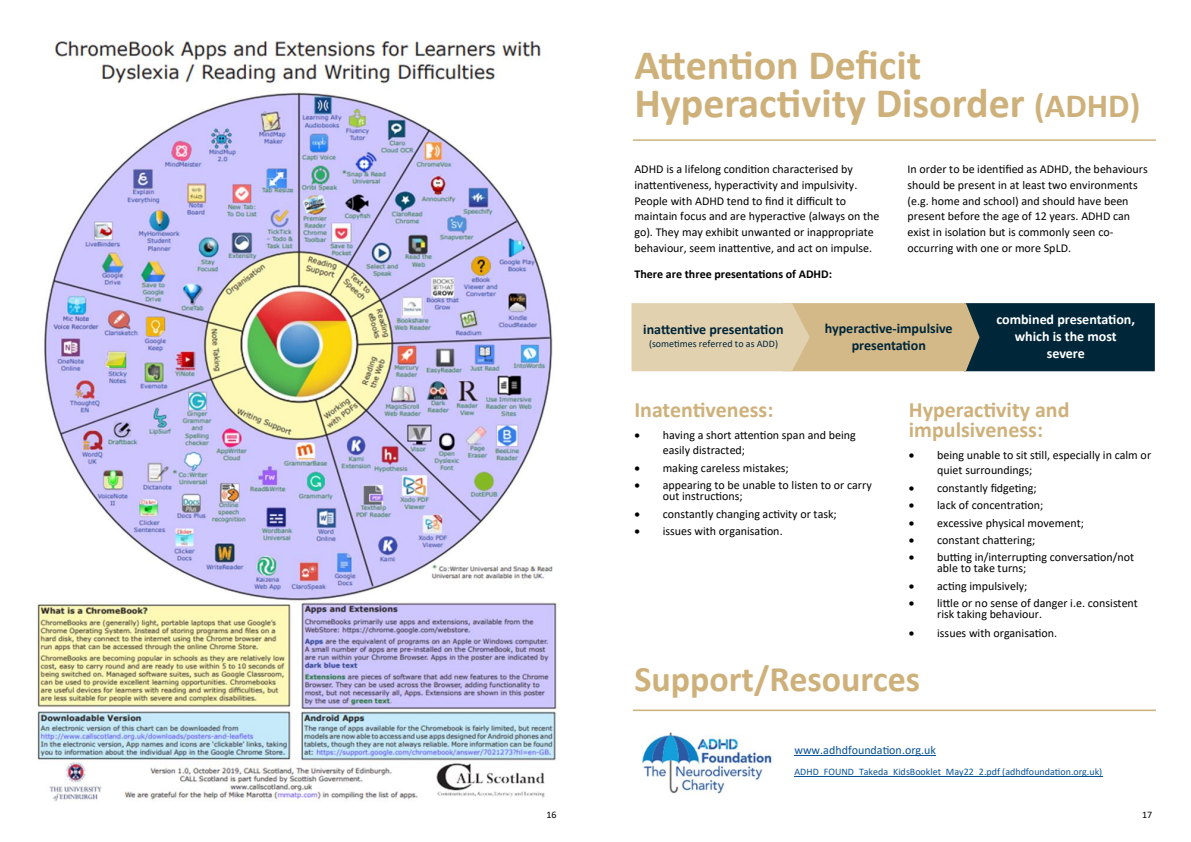
<style>
.page{position:relative;width:1191px;height:842px;background:#fff}
.page>*{position:absolute;margin:0;border:0;box-sizing:border-box;transform-origin:0 0}
.t1{font:700 42px/38.5px "Calibri";color:#ceb17a}
.t2{font:700 36px "Calibri";color:#ceb17a}
.t3{font:700 22px/20.2px "Calibri";color:#ceb17a}
.t4{font:700 14px/17.2px "Calibri";letter-spacing:-.005em;color:#002639;text-align:center}
.t5{font:700 14px/17.2px "Calibri";color:#fff;text-align:center}
.t6{font:12px/15.7px "Calibri";color:#000}
.t7{font:700 12px "Calibri";color:#000}
.t8{font:12px "Calibri";color:#085296}
.t9{font:10px "Calibri";color:#085296}
.t10{font:10px "Calibri";letter-spacing:.005em;color:#002639}
.t11{font:10px "Calibri";color:#000}
.s1{font-size:34px}
</style>
<div class="page">
<img style="left:36px;top:41px;width:521px;height:761px">
<hr style="left:633px;top:139px;width:522px;height:2px;background:#ceb17a">
<svg style="left:631px;top:303px;width:523px;height:68px;background:#8f8e79"></svg>
<hr style="left:633px;top:709px;width:522px;height:2px;background:#ceb17a">
<hr style="left:794px;top:755px;width:142px;height:1px;background:#085296">
<hr style="left:794px;top:776px;width:308px;height:1px;background:#085296">
<img style="left:642px;top:732px;width:130px;height:62px">
<h1 class="t1" style="left:634px;top:45px;width:507px">Attention Deficit<br>Hyperactivity Disorder <span class="s1">(ADHD)</span></h1>
<p class="t6" style="left:634px;top:161px;width:246px">ADHD is a lifelong condition characterised by inattentiveness, hyperactivity and impulsivity.<br>People with ADHD tend to find it difficult to maintain focus and are hyperactive (always on the go). They may exhibit unwanted or inappropriate behaviour, seem inattentive, and act on impulse.</p>
<p class="t6" style="left:907px;top:161px;width:242px">In order to be identified as ADHD, the behaviours should be present in at least two environments (e.g. home and school) and should have been present before the age of 12 years. ADHD can exist in isolation but is commonly seen co&shy;occurring with one or more SpLD.</p>
<p class="t7" style="left:634px;top:266px;width:199px">There are three presentations of ADHD:</p>
<p class="t4" style="left:643px;top:321px;width:142px">inattentive presentation</p>
<p class="t10" style="left:649px;top:337px;width:131px">(sometimes referred to as ADD)</p>
<p class="t4" style="left:825px;top:320px;width:129px">hyperactive-impulsive presentation</p>
<p class="t5" style="left:996px;top:311px;width:140px">combined presentation, which is the most severe</p>
<h3 class="t3" style="left:909px;top:399px;width:162px">Hyperactivity and impulsiveness:</h3>
<p class="t6" style="left:937px;top:448px;width:215px;line-height:14.7px;text-indent:-28px">• being unable to sit still, especially in calm or quiet surroundings;</p>
<p class="t6" style="left:909px;top:480px;width:129px">• constantly fidgeting;</p>
<p class="t6" style="left:909px;top:497px;width:136px">• lack of concentration;</p>
<p class="t6" style="left:909px;top:515px;width:176px">• excessive physical movement;</p>
<p class="t6" style="left:909px;top:532px;width:128px">• constant chattering;</p>
<p class="t6" style="left:937px;top:552px;width:198px;line-height:11px;text-indent:-28px">• butting in/interrupting conversation/not able to take turns;</p>
<p class="t6" style="left:909px;top:577px;width:120px">• acting impulsively;</p>
<p class="t6" style="left:937px;top:597px;width:202px;line-height:11px;text-indent:-28px">• little or no sense of danger i.e. consistent risk taking behaviour.</p>
<p class="t6" style="left:909px;top:625px;width:150px">• issues with organisation.</p>
<h2 class="t2" style="left:634px;top:654px;width:287px">Support/Resources</h2>
<h3 class="t3" style="left:634px;top:399px;width:140px">Inatentiveness:</h3>
<p class="t6" style="left:662px;top:428px;width:195px;line-height:14.6px;text-indent:-28px">• having a short attention span and being easily distracted;</p>
<p class="t6" style="left:634px;top:460px;width:156px">• making careless mistakes;</p>
<p class="t6" style="left:662px;top:480px;width:210px;line-height:11px;text-indent:-28px">• appearing to be unable to listen to or carry out instructions;</p>
<p class="t6" style="left:634px;top:505px;width:204px">• constantly changing activity or task;</p>
<p class="t6" style="left:634px;top:523px;width:150px">• issues with organisation.</p>
<p class="t8" style="left:794px;top:741px;width:143px">www.adhdfoundation.org.uk</p>
<p class="t9" style="left:794px;top:765px;width:309px">ADHD_FOUND_Takeda_KidsBooklet_May22_2.pdf (adhdfoundation.org.uk)</p>
<p class="t11" style="left:546px;top:808px;width:12px">16</p>
<p class="t11" style="left:1142px;top:808px;width:12px">17</p>
</div>
